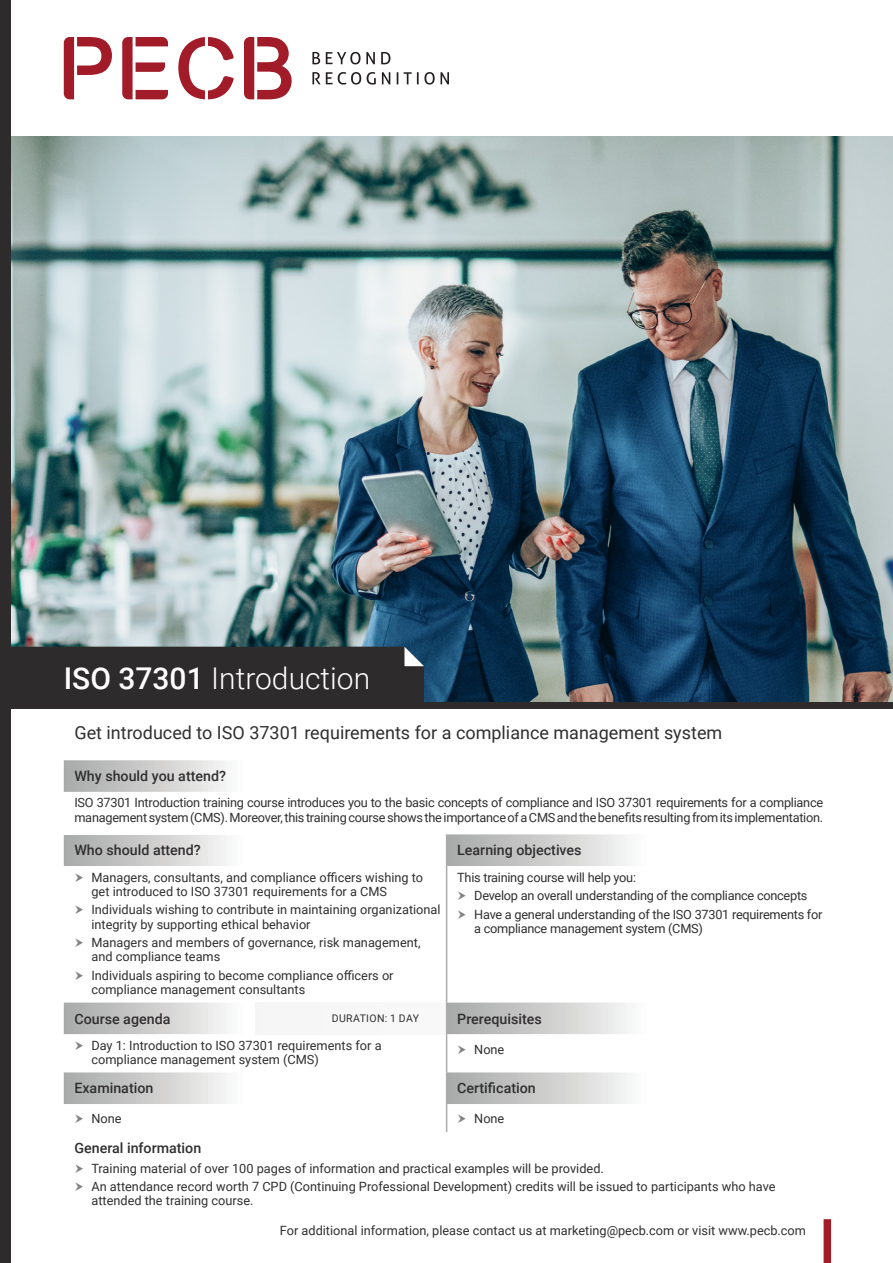
<style>
.page{position:relative;width:893px;height:1263px;background:#fff}
.page>*{position:absolute;margin:0;border:0;box-sizing:border-box;transform-origin:0 0}
.t1{font:300 30px "Roboto";color:#fff}
.t2{font:18px "Roboto";color:#312f30}
.Table1{font:500 14.25px "Roboto";color:#312f30}
.Bullet{font:12.75px/14.2px "Roboto";color:#312f30}
.Bullet-2{font:12.75px/14.2px "Roboto";letter-spacing:-.02em;color:#312f30}
.Table1-2{font:10.5px "Roboto";letter-spacing:.035em;color:#312f30}
.s1{font-weight:500}
</style>
<div class="page">
<img style="left:11px;top:136px;width:882px;height:566px">
<div style="left:824px;top:1219px;width:7px;height:44px;background:#a11e29"></div>
<div style="left:0;top:0;width:11px;height:1263px;background:#2e2b2c"></div>
<div style="left:11px;top:647px;width:413px;height:55px;background:#2e2b2c"></div>
<div style="left:0;top:702px;width:893px;height:6px;background:#2e2b2c"></div>
<svg style="left:64px;top:760px;width:382px;height:344px"></svg>
<div style="left:64px;top:792px;width:765px;height:42px;background:#fff"></div>
<svg style="left:447px;top:834px;width:182px;height:270px"></svg>
<div style="left:255px;top:1002px;width:192px;height:32px;background:#f7f7f8"></div>
<hr style="left:446px;top:834px;width:1px;height:32px;background:#ababac">
<hr style="left:446px;top:866px;width:1px;height:136px;background:#ababac">
<hr style="left:446px;top:1034px;width:1px;height:38px;background:#ababac">
<hr style="left:446px;top:1072px;width:1px;height:32px;background:#ababac">
<svg style="left:446px;top:1104px;width:1px;height:28px"></svg>
<hr style="left:446px;top:1002px;width:1px;height:32px;background:#ababac">
<svg style="left:64px;top:37px;width:48px;height:62px"></svg>
<svg style="left:122px;top:37px;width:46px;height:62px"></svg>
<svg style="left:178px;top:37px;width:56px;height:62px"></svg>
<svg style="left:244px;top:37px;width:48px;height:62px"></svg>
<svg style="left:312px;top:52px;width:8px;height:12px"></svg>
<svg style="left:326px;top:52px;width:49px;height:12px"></svg>
<svg style="left:381px;top:52px;width:9px;height:12px"></svg>
<svg style="left:312px;top:72px;width:49px;height:13px"></svg>
<svg style="left:367px;top:72px;width:9px;height:13px"></svg>
<svg style="left:382px;top:72px;width:8px;height:12px"></svg>
<svg style="left:397px;top:72px;width:1px;height:12px"></svg>
<svg style="left:404px;top:72px;width:45px;height:13px"></svg>
<svg style="left:75px;top:873px;width:8px;height:8px"></svg>
<svg style="left:75px;top:905px;width:8px;height:9px"></svg>
<svg style="left:75px;top:938px;width:8px;height:9px"></svg>
<svg style="left:75px;top:971px;width:8px;height:9px"></svg>
<svg style="left:458px;top:891px;width:8px;height:9px"></svg>
<svg style="left:458px;top:910px;width:8px;height:8px"></svg>
<svg style="left:75px;top:1041px;width:8px;height:9px"></svg>
<svg style="left:458px;top:1045px;width:8px;height:8px"></svg>
<p class="t1" style="left:64px;top:657px;width:308px"><span class="s1">ISO 37301</span> Introduction</p>
<p class="t2" style="left:74px;top:720px;width:649px">Get introduced to ISO 37301 requirements for a compliance management system</p>
<p class="Table1" style="left:74px;top:766px;width:153px">Why should you attend?</p>
<p class="Bullet-2" style="left:74px;top:795px;width:750px">ISO 37301 Introduction training course introduces you to the basic concepts of compliance and ISO 37301 requirements for a compliance management system (CMS). Moreover, this training course shows the importance of a CMS and the benefits resulting from its implementation.</p>
<p class="Table1" style="left:74px;top:840px;width:128px">Who should attend?</p>
<p class="Table1" style="left:457px;top:840px;width:126px">Learning objectives</p>
<p class="Bullet" style="left:91px;top:869px;width:333px">Managers, consultants, and compliance officers wishing to get introduced to ISO 37301 requirements for a CMS</p>
<p class="Bullet" style="left:91px;top:902px;width:351px">Individuals wishing to contribute in maintaining organizational integrity by supporting ethical behavior</p>
<p class="Bullet" style="left:91px;top:935px;width:331px">Managers and members of governance, risk management, and compliance teams</p>
<p class="Bullet" style="left:91px;top:968px;width:304px">Individuals aspiring to become compliance officers or compliance management consultants</p>
<p class="Bullet-2" style="left:457px;top:869px;width:180px">This training course will help you:</p>
<p class="Bullet-2" style="left:474px;top:888px;width:335px">Develop an overall understanding of the compliance concepts</p>
<p class="Bullet-2" style="left:474px;top:906px;width:350px">Have a general understanding of the ISO 37301 requirements for a compliance management system (CMS)</p>
<p class="Table1" style="left:74px;top:1008px;width:98px">Course agenda</p>
<p class="Table1-2" style="left:332px;top:1011px;width:89px">DURATION: 1 DAY</p>
<p class="Table1" style="left:457px;top:1008px;width:86px">Prerequisites</p>
<p class="Bullet" style="left:91px;top:1037px;width:292px">Day 1: Introduction to ISO 37301 requirements for a compliance management system (CMS)</p>
<p class="Bullet" style="left:474px;top:1041px;width:32px">None</p>
<p class="Table1" style="left:74px;top:1078px;width:81px">Examination</p>
<p class="Table1" style="left:457px;top:1078px;width:80px">Certification</p>
<p class="Bullet" style="left:91px;top:1111px;width:32px">None</p>
<p class="Bullet" style="left:474px;top:1111px;width:32px">None</p>
<p class="Table1" style="left:74px;top:1138px;width:128px">General information</p>
<p class="Bullet" style="left:91px;top:1160px;width:514px">Training material of over 100 pages of information and practical examples will be provided.</p>
<p class="Bullet" style="left:91px;top:1179px;width:686px">An attendance record worth 7 CPD (Continuing Professional Development) credits will be issued to participants who have attended the training course.</p>
<p class="Bullet" style="left:280px;top:1223px;width:528px">For additional information, please contact us at marketing@pecb.com or visit www.pecb.com</p>
</div>
